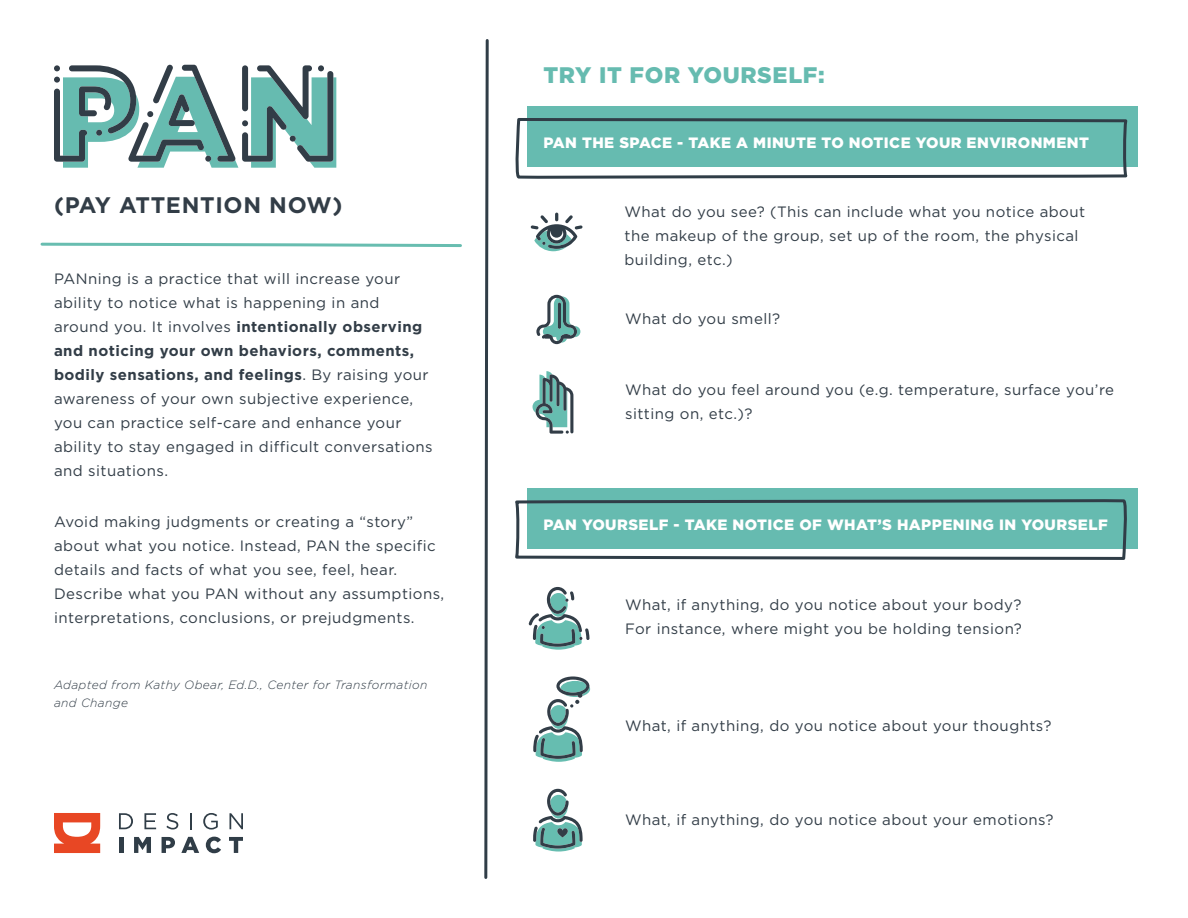
<style>
.page{position:relative;width:1188px;height:918px;background:#fff}
.page>*{position:absolute;margin:0;border:0;box-sizing:border-box;transform-origin:0 0}
.t1{font:700 22.5px "Gotham";letter-spacing:.03em;color:#323d47}
.t2{font:900 22.5px "Gotham";letter-spacing:.03em;color:#66bbb0}
.t3{font:15px/24px "Gotham";letter-spacing:.03em;color:#323d47}
.t4{font:900 15px "Gotham";letter-spacing:.03em;color:#fff}
.t5{font:italic 300 12px/18px "Gotham";letter-spacing:.03em;color:#323d47}
.s1{font-weight:700}
</style>
<div class="page">
<div style="left:527px;top:106px;width:611px;height:61px;background:#66bbb0"></div>
<svg style="left:54px;top:65px;width:282px;height:103px"></svg>
<svg style="left:54px;top:813px;width:46px;height:40px"></svg>
<svg style="left:119px;top:813px;width:14px;height:16px"></svg>
<svg style="left:144px;top:813px;width:12px;height:16px"></svg>
<svg style="left:166px;top:813px;width:12px;height:16px"></svg>
<svg style="left:190px;top:813px;width:2px;height:16px"></svg>
<svg style="left:203px;top:813px;width:15px;height:17px"></svg>
<svg style="left:229px;top:813px;width:14px;height:16px"></svg>
<hr style="left:119px;top:837px;width:4px;height:16px;background:#303d47">
<svg style="left:134px;top:837px;width:17px;height:16px"></svg>
<svg style="left:162px;top:837px;width:13px;height:16px"></svg>
<svg style="left:181px;top:837px;width:18px;height:16px"></svg>
<svg style="left:206px;top:837px;width:15px;height:16px"></svg>
<svg style="left:229px;top:837px;width:14px;height:16px"></svg>
<div style="left:527px;top:488px;width:611px;height:60px;background:#66bbb0"></div>
<svg style="left:529px;top:587px;width:61px;height:63px"></svg>
<svg style="left:533px;top:676px;width:57px;height:86px"></svg>
<svg style="left:533px;top:789px;width:50px;height:63px"></svg>
<svg style="left:536px;top:295px;width:44px;height:49px"></svg>
<hr style="left:558px;top:303px;width:3px;height:26px;background:#323d47;border-radius:2px">
<svg style="left:533px;top:371px;width:40px;height:63px"></svg>
<svg style="left:531px;top:213px;width:52px;height:38px"></svg>
<svg style="left:515px;top:118px;width:613px;height:61px"></svg>
<svg style="left:515px;top:499px;width:616px;height:61px"></svg>
<svg style="left:40px;top:242px;width:422px;height:5px"></svg>
<svg style="left:484px;top:39px;width:5px;height:840px"></svg>
<p class="t1" style="left:54px;top:190px;width:290px">(PAY ATTENTION NOW)</p>
<p class="t3" style="left:54px;top:266px;width:380px">PANning is a practice that will increase your ability to notice what is happening in and around you. It involves <span class="s1">intentionally observing and noticing your own behaviors, comments, bodily sensations, and feelings</span>. By raising your awareness of your own subjective experience, you can practice self-care and enhance your ability to stay engaged in difficult conversations and situations.</p>
<p class="t3" style="left:54px;top:509px;width:392px">Avoid making judgments or creating a “story” about what you notice. Instead, PAN the specific details and facts of what you see, feel, hear.<br>Describe what you PAN without any assumptions, interpretations, conclusions, or prejudgments.</p>
<p class="t5" style="left:54px;top:676px;width:375px">Adapted from Kathy Obear, Ed.D., Center for Transformation and Change</p>
<p class="t2" style="left:543px;top:59px;width:283px">TRY IT FOR YOURSELF:</p>
<p class="t4" style="left:543px;top:133px;width:547px">PAN THE SPACE - TAKE A MINUTE TO NOTICE YOUR ENVIRONMENT</p>
<p class="t3" style="left:625px;top:199px;width:462px">What do you see? (This can include what you notice about the makeup of the group, set up of the room, the physical building, etc.)</p>
<p class="t3" style="left:625px;top:307px;width:157px">What do you smell?</p>
<p class="t3" style="left:625px;top:378px;width:490px">What do you feel around you (e.g. temperature, surface you’re sitting on, etc.)?</p>
<p class="t4" style="left:543px;top:514px;width:566px">PAN YOURSELF - TAKE NOTICE OF WHAT’S HAPPENING IN YOURSELF</p>
<p class="t3" style="left:625px;top:592px;width:398px">What, if anything, do you notice about your body?<br>For instance, where might you be holding tension?</p>
<p class="t3" style="left:625px;top:714px;width:428px">What, if anything, do you notice about your thoughts?</p>
<p class="t3" style="left:625px;top:807px;width:430px">What, if anything, do you notice about your emotions?</p>
</div>
